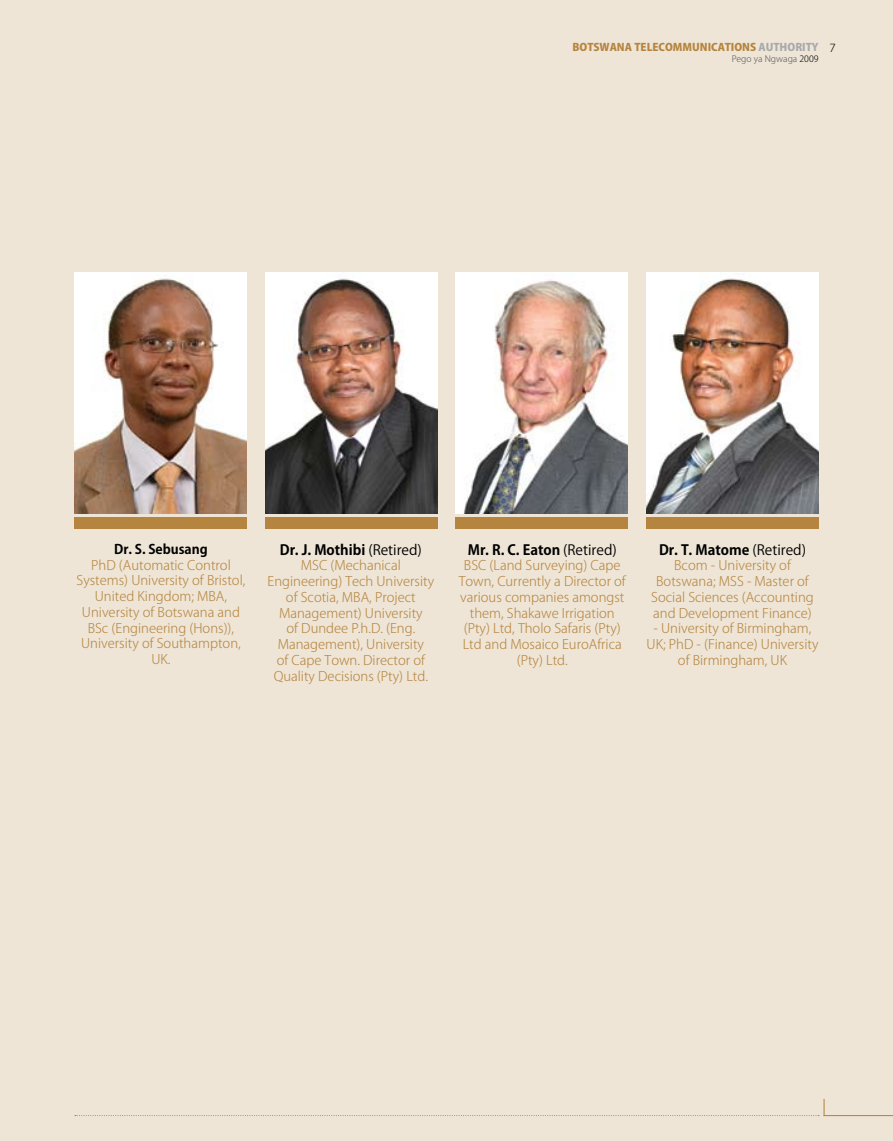
<style>
.page{position:relative;width:893px;height:1141px;background:#eee5d6}
.page>*{position:absolute;margin:0;border:0;box-sizing:border-box;transform-origin:0 0}
.t1{font:700 14px "Koz Go Pro";color:#000}
.t2{font:300 13.12px/15.8px "Koz Go Pro";color:#b5843f;text-align:center}
.t3{font:700 13.12px "Koz Go Pro";color:#000}
.t4{font:300 11.03px "Koz Go Pro";color:#000;scale:1.05 1}
.t5{font:800 10.5px "Koz Go Pro";color:#b5843f;scale:1.05 1}
.t6{font:300 8.75px "Koz Go Pro";color:#58595b}
.s1{color:#a7a9ac}
.s2{color:#000}
.s3{font-weight:400}
</style>
<div class="page">
<div style="left:75px;top:517px;width:172px;height:12px;background:#b5843f"></div>
<div style="left:265px;top:517px;width:172px;height:12px;background:#b5843f"></div>
<div style="left:456px;top:517px;width:172px;height:12px;background:#b5843f"></div>
<div style="left:646px;top:517px;width:173px;height:12px;background:#b5843f"></div>
<img style="left:75px;top:273px;width:172px;height:241px">
<img style="left:265px;top:273px;width:172px;height:241px">
<img style="left:456px;top:273px;width:172px;height:241px">
<img style="left:646px;top:273px;width:173px;height:241px">
<hr style="left:823px;top:1115px;width:70px;height:1px;background:#b5843f">
<svg style="left:75px;top:1099px;width:750px;height:17px"></svg>
<p class="t5" style="left:572px;top:41px;width:236px">BOTSWANA TELECOMMUNICATIONS <span class="s1">AUTHORITY</span></p>
<p class="t6" style="left:732px;top:53px;width:88px">Pego ya Ngwaga <span class="s2">2009</span></p>
<p class="t4" style="left:830px;top:41px;width:8px">7</p>
<p class="t3" style="left:114px;top:541px;width:95px">Dr. S. Sebusang</p>
<p class="t2" style="left:77px;top:557px;width:170px">PhD (Automatic Control<br>Systems) University of Bristol,<br>United Kingdom; MBA,<br>University of Botswana and<br>BSc (Engineering (Hons)),<br>University of Southampton,<br>UK.</p>
<p class="t1" style="left:280px;top:540px;width:144px">Dr. J. Mothibi <span class="s3">(Retired)</span></p>
<p class="t2" style="left:268px;top:558px;width:168px">MSC (Mechanical<br>Engineering) Tech University of Scotia, MBA, Project<br>Management) University<br>of Dundee P.h.D. (Eng.<br>Management), University<br>of Cape Town. Director of<br>Quality Decisions (Pty) Ltd.</p>
<p class="t1" style="left:468px;top:540px;width:151px">Mr. R. C. Eaton <span class="s3">(Retired)</span></p>
<p class="t2" style="left:459px;top:558px;width:169px">BSC (Land Surveying) Cape<br>Town, Currently a Director of various companies amongst them, Shakawe Irrigation (Pty) Ltd, Tholo Safaris (Pty)<br>Ltd and Mosaico EuroAfrica (Pty) Ltd.</p>
<p class="t1" style="left:659px;top:540px;width:148px">Dr. T. Matome <span class="s3">(Retired)</span></p>
<p class="t2" style="left:651px;top:558px;width:164px">Bcom - University of<br>Botswana; MSS - Master of<br>Social Sciences (Accounting and Development Finance)</p>
<p class="t2" style="left:646px;top:621px;width:174px">- University of Birmingham,<br>UK; PhD - (Finance) University of Birmingham, UK</p>
</div>
